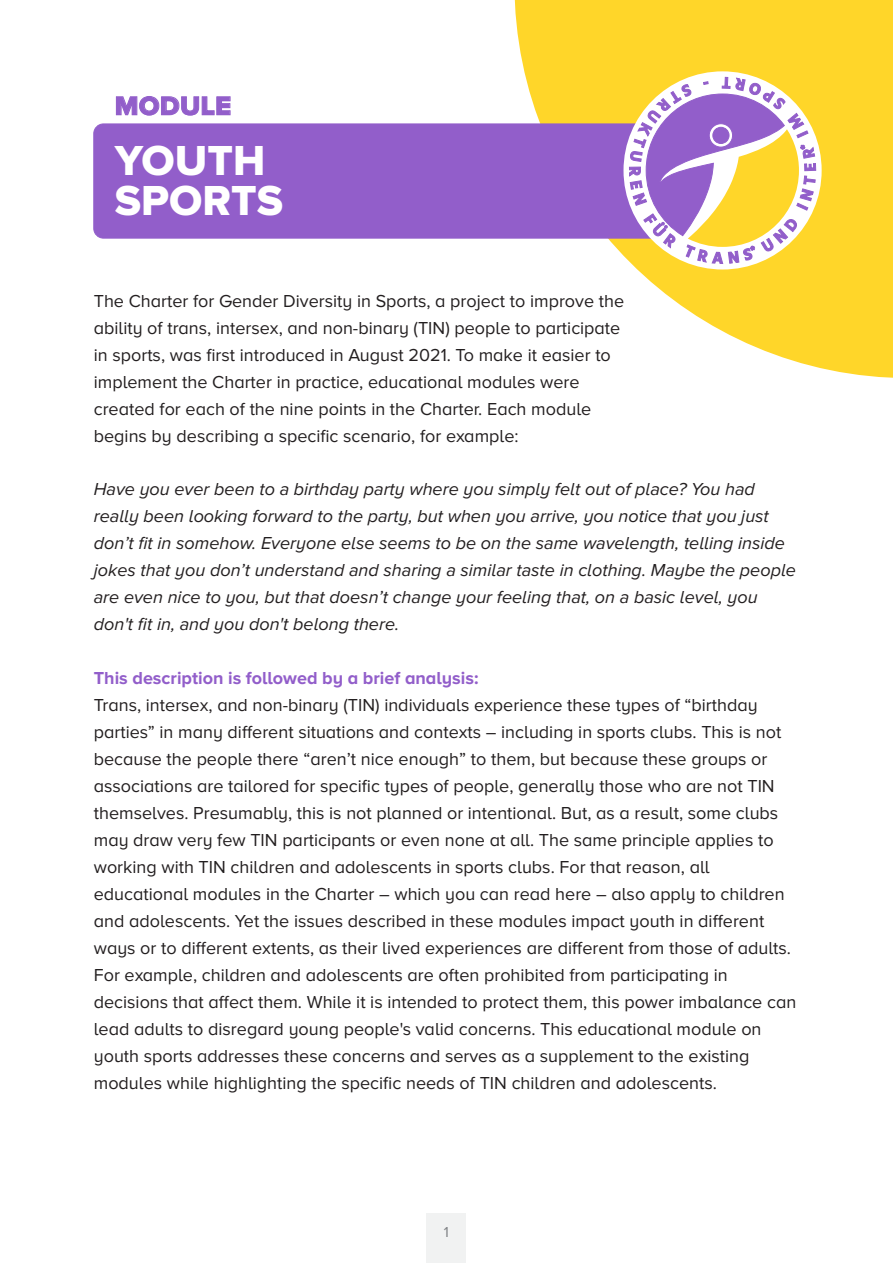
<style>
.page{position:relative;width:893px;height:1263px;background:#fff}
.page>*{position:absolute;margin:0;border:0;box-sizing:border-box;transform-origin:0 0}
.t1{font:43.5px/40.5px "Proxima Nova A Extrabld";color:#fff}
.t2{font:27px "Proxima Nova A Extrabld";letter-spacing:.015em;color:#925eca}
.t3{font:18px/27px "Proxima Nova A";color:#231f20}
.t4{font:italic 18px/27px "Proxima Nova A";color:#231f20}
.t5{font:700 18px "Proxima Nova A";color:#925eca}
.t6{font:15px "Proxima Nova A";color:#808285}
</style>
<div class="page">
<svg style="left:514px;top:0;width:379px;height:378px;fill:#ffd629"></svg>
<div style="left:94px;top:124px;width:535px;height:114px;background:#925eca"></div>
<svg style="left:116px;top:96px;width:114px;height:19px"></svg>
<div style="left:623px;top:71px;width:199px;height:198px;background:#fff;border-radius:50%"></div>
<svg style="left:629px;top:77px;width:187px;height:187px"></svg>
<div style="left:427px;top:1213px;width:39px;height:50px;background:#f1f2f2"></div>
<h2 class="t2" style="left:115px;top:90px;width:118px">MODULE</h2>
<h1 class="t1" style="left:115px;top:139px;width:170px">YOUTH<br>SPORTS</h1>
<p class="t3" style="left:94px;top:287px;width:532px">The Charter for Gender Diversity in Sports, a project to improve the ability of trans, intersex, and non-binary (TIN) people to participate in sports, was first introduced in August 2021. To make it easier to implement the Charter in practice, educational modules were created for each of the nine points in the Charter. Each module begins by describing a specific scenario, for example:</p>
<p class="t4" style="left:94px;top:475px;width:704px">Have you ever been to a birthday party where you simply felt out of place? You had really been looking forward to the party, but when you arrive, you notice that you just don’t fit in somehow. Everyone else seems to be on the same wavelength, telling inside jokes that you don’t understand and sharing a similar taste in clothing. Maybe the people are even nice to you, but that doesn’t change your feeling that, on a basic level, you don't fit in, and you don't belong there.</p>
<p class="t5" style="left:94px;top:667px;width:386px">This description is followed by a brief analysis:</p>
<p class="t3" style="left:94px;top:691px;width:704px">Trans, intersex, and non-binary (TIN) individuals experience these types of “birthday parties” in many different situations and contexts – including in sports clubs. This is not because the people there “aren’t nice enough” to them, but because these groups or associations are tailored for specific types of people, generally those who are not TIN themselves. Presumably, this is not planned or intentional. But, as a result, some clubs may draw very few TIN participants or even none at all. The same principle applies to working with TIN children and adolescents in sports clubs. For that reason, all educational modules in the Charter – which you can read here – also apply to children and adolescents. Yet the issues described in these modules impact youth in different ways or to different extents, as their lived experiences are different from those of adults.<br>For example, children and adolescents are often prohibited from participating in decisions that affect them. While it is intended to protect them, this power imbalance can lead adults to disregard young people's valid concerns. This educational module on youth sports addresses these concerns and serves as a supplement to the existing modules while highlighting the specific needs of TIN children and adolescents.</p>
<p class="t6" style="left:444px;top:1223px;width:7px">1</p>
</div>
